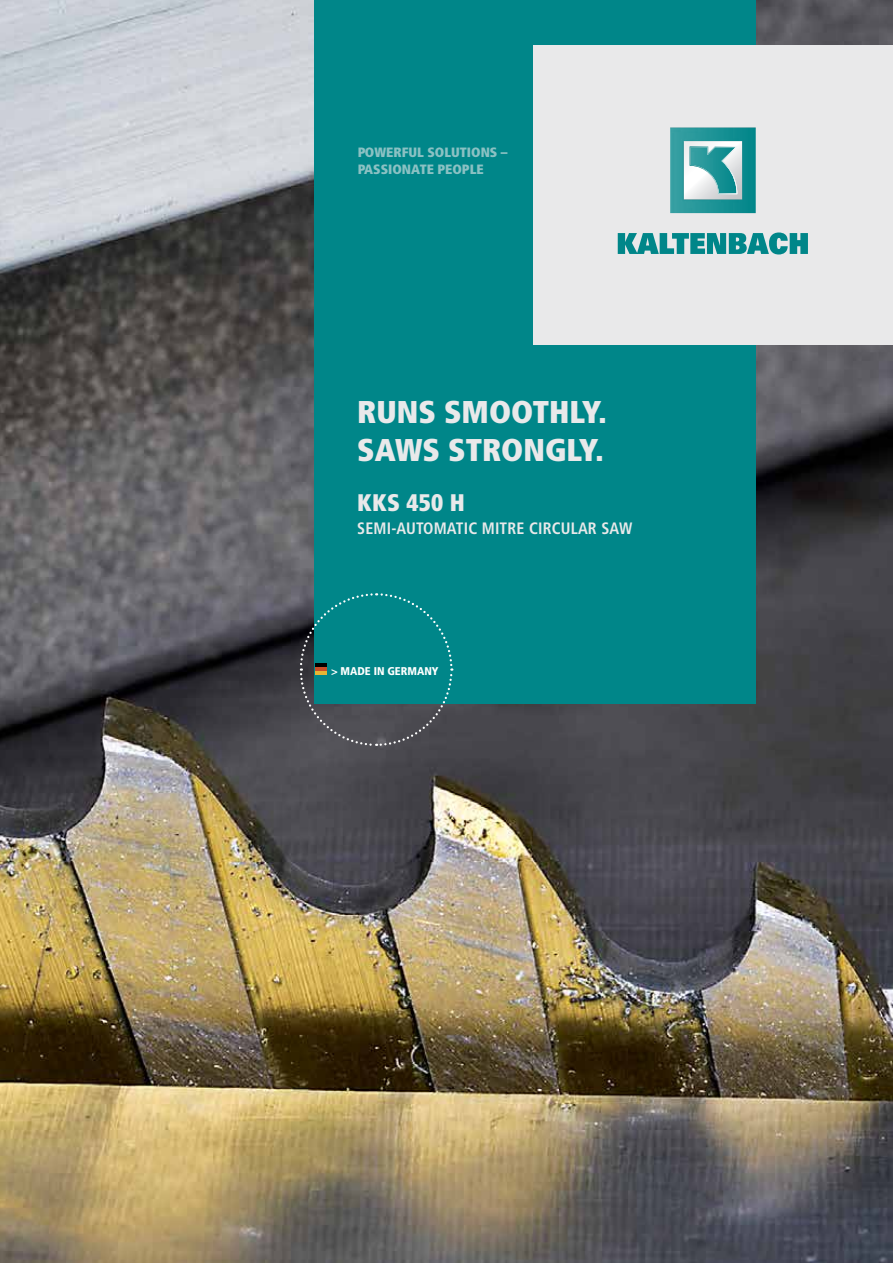
<style>
.page{position:relative;width:893px;height:1263px;background:#fff}
.page>*{position:absolute;margin:0;border:0;box-sizing:border-box;transform-origin:0 0}
.t1{font:900 condensed 31.5px/37.8px "Frutiger LT Std";color:#e9e9ea}
.t2{font:900 condensed 24px "Frutiger LT Std";letter-spacing:.01em;color:#e9e9ea}
.t3{font:700 condensed 16.5px "Frutiger LT Std";letter-spacing:.01em;color:#e9e9ea}
.t4{font:900 condensed 13.5px/17.7px "Frutiger LT Std";color:#e9e9ea}
.t5{font:900 condensed 11.25px "Frutiger LT Std";color:#fff}
</style>
<div class="page">
<img style="left:0;top:0;width:893px;height:1263px">
<div style="left:315px;top:0;width:441px;height:704px;background:#008689"></div>
<div style="left:534px;top:45px;width:359px;height:299px;background:#e9e9ea"></div>
<img style="left:670px;top:128px;width:86px;height:85px">
<svg style="left:618px;top:232px;width:190px;height:22px"></svg>
<svg style="left:299px;top:592px;width:155px;height:155px"></svg>
<p class="t4" style="left:357px;top:143px;width:152px">POWERFUL SOLUTIONS –<br>PASSIONATE PEOPLE</p>
<p class="t1" style="left:357px;top:393px;width:251px">RUNS SMOOTHLY.<br>SAWS STRONGLY.</p>
<p class="t2" style="left:357px;top:488px;width:106px">KKS 450 H</p>
<p class="t3" style="left:357px;top:518px;width:277px">SEMI-AUTOMATIC MITRE CIRCULAR SAW</p>
<p class="t5" style="left:331px;top:664px;width:109px">&gt; MADE IN GERMANY</p>
</div>
